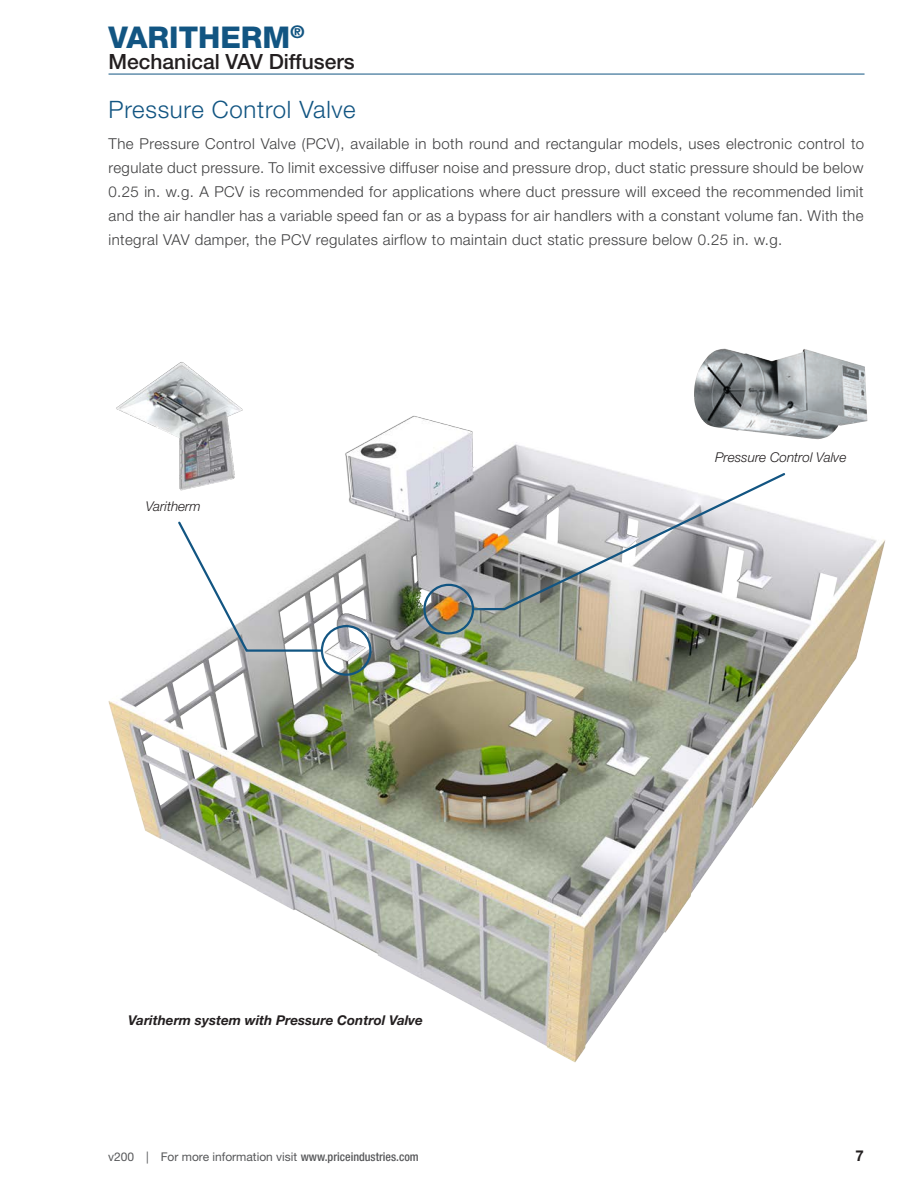
<style>
.page{position:relative;width:918px;height:1188px;background:#fff}
.page>*{position:absolute;margin:0;border:0;box-sizing:border-box;transform-origin:0 0}
.t1{font:800 30px "Helvetica Neue LT Std";color:#125582}
.Special-Heading_3{font:300 24px "Helvetica Neue LT Std";letter-spacing:.03em;color:#125582}
.t2{font:500 21px "Helvetica Neue LT Std";color:#231f20}
.Special-Body{font:300 15px/24px "Helvetica Neue LT Std";letter-spacing:.03em;color:#3e3e3f;text-align:justify}
.t3{font:700 15px "Helvetica Neue LT Std";color:#231f20}
.Special-Caption{font:italic 700 13.5px "Helvetica Neue LT Std";color:#231f20}
.Special-Caption-2{font:italic 300 13.5px "Helvetica Neue LT Std";color:#231f20}
.t4{font:12px "Helvetica Neue LT Std";color:#57585a}
.s1{font-weight:500;font-stretch:condensed}
</style>
<div class="page">
<img style="left:108px;top:409px;width:778px;height:654px">
<div style="left:461px;top:462px;width:335px;height:160px;background:#fff;opacity:.75"></div>
<svg style="left:470px;top:471px;width:317px;height:140px"></svg>
<div style="left:412px;top:572px;width:74px;height:74px;background:#fff;opacity:.75"></div>
<div style="left:423px;top:584px;width:51px;height:50px;border:2px solid #125582;border-radius:50%"></div>
<img style="left:694px;top:349px;width:163px;height:90px">
<div style="left:309px;top:613px;width:74px;height:74px;background:#fff;opacity:.75"></div>
<div style="left:321px;top:625px;width:51px;height:51px;border:2px solid #125582;border-radius:50%"></div>
<div style="left:167px;top:511px;width:166px;height:153px;background:#fff;opacity:.75"></div>
<svg style="left:176px;top:520px;width:147px;height:133px"></svg>
<img style="left:108px;top:362px;width:160px;height:131px">
<hr style="left:109px;top:74px;width:756px;height:1px;background:#125582">
<h1 class="t1" style="left:109px;top:20px;width:197px">VARITHERM<sup>®</sup></h1>
<h3 class="t2" style="left:109px;top:49px;width:248px">Mechanical VAV Diffusers</h3>
<p class="Special-Heading_3" style="left:109px;top:95px;width:249px">Pressure Control Valve</p>
<p class="Special-Body" style="left:109px;top:131px;width:757px">The Pressure Control Valve (PCV), available in both round and rectangular models, uses electronic control to regulate duct pressure. To limit excessive diffuser noise and pressure drop, duct static pressure should be below 0.25 in. w.g. A PCV is recommended for applications where duct pressure will exceed the recommended limit and the air handler has a variable speed fan or as a bypass for air handlers with a constant volume fan. With the integral VAV damper, the PCV regulates airflow to maintain duct static pressure below 0.25 in. w.g.</p>
<p class="Special-Caption-2" style="left:146px;top:499px;width:57px">Varitherm</p>
<p class="Special-Caption" style="left:128px;top:1012px;width:296px">Varitherm system with Pressure Control Valve</p>
<p class="Special-Caption-2" style="left:715px;top:449px;width:133px">Pressure Control Valve</p>
<p class="t4" style="left:108px;top:1150px;width:312px">v200 | For more information visit <span class="s1">www.priceindustries.com</span></p>
<p class="t3" style="left:856px;top:1146px;width:10px">7</p>
</div>
